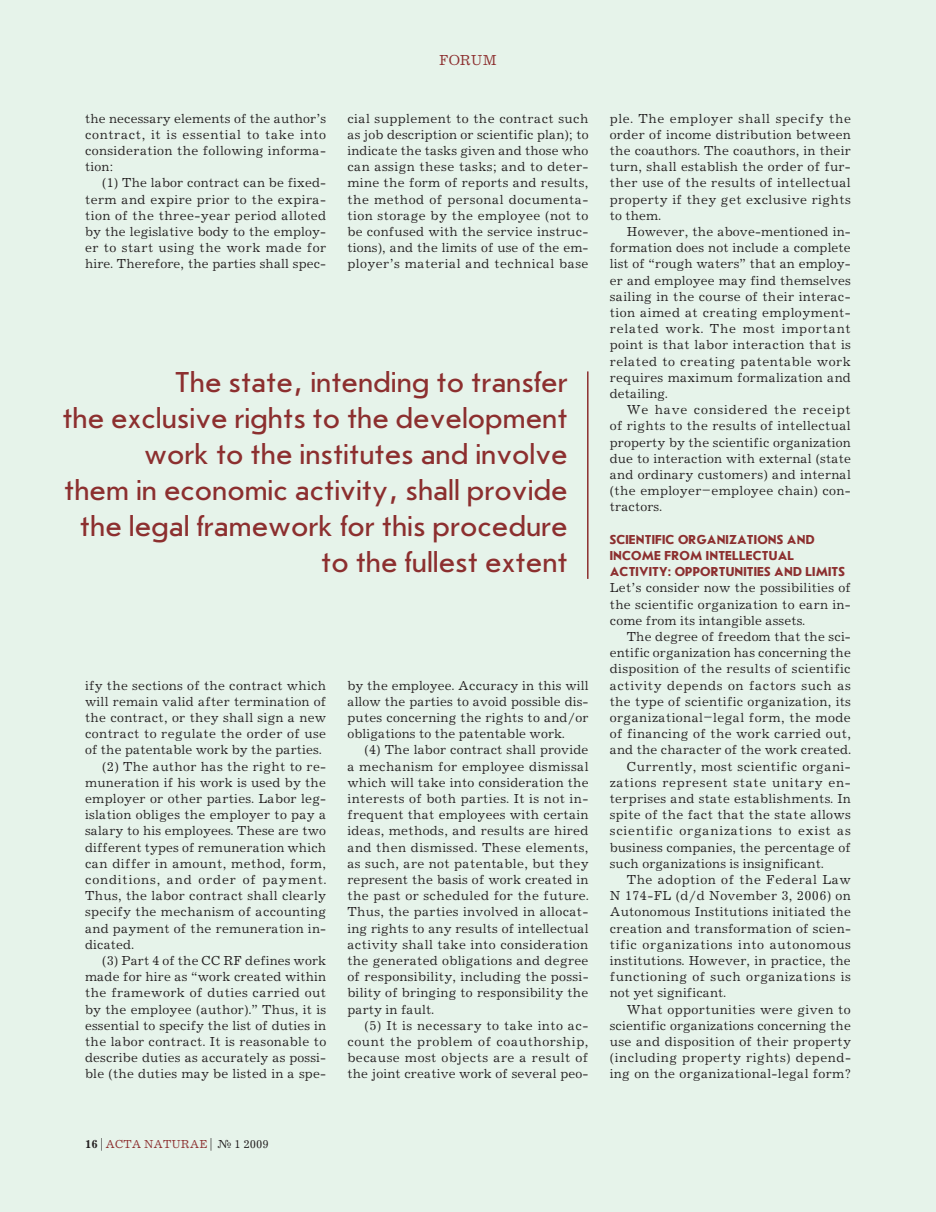
<style>
.page{position:relative;width:936px;height:1212px;background:#fff}
.page>*{position:absolute;margin:0;border:0;box-sizing:border-box;transform-origin:0 0}
.t1{font:30px/36px "Journal Sans C";color:#8c2f2f;text-align:right}
.t2{font:15px "Journal C";color:#8c2f2f}
.t3{font:13.5px/16.2px "Journal C";letter-spacing:.02em;color:#231f20;text-align:justify}
.t4{font:13.5px "Journal C";letter-spacing:.045em;color:#231f20}
.t5{font:700 13.5px "Journal Sans C";letter-spacing:.01em;color:#8c2f2f}
.t6{font:13.5px "Journal C";letter-spacing:.06em;color:#231f20}
.t7{font:13.5px "Journal C";letter-spacing:.04em;color:#231f20}
.t8{font:12px "Journal C";color:#8c2f2f}
.s1{font-weight:700;color:#231f20}
.s2{color:#231f20}
</style>
<div class="page">
<div style="left:0;top:0;width:914px;height:1212px;background:#e6f3ea"></div>
<div style="left:914px;top:0;width:21px;height:1212px;background:#e6f3ea"></div>
<hr style="left:587px;top:371px;width:1px;height:208px;background:#8c2f2f">
<p class="t3" style="left:85px;top:110px;width:242px">the necessary elements of the author’s contract, it is essential to take into consideration the following informa&shy;tion:</p>
<p class="t3" style="left:85px;top:175px;width:243px;text-indent:17px">(1) The labor contract can be fixed&shy;term and expire prior to the expira&shy;tion of the three-year period alloted by the legislative body to the employ&shy;er to start using the work made for hire. Therefore, the parties shall spec-</p>
<p class="t2" style="left:439px;top:52px;width:59px">FORUM</p>
<p class="t3" style="left:347px;top:110px;width:243px">cial supplement to the contract such as job description or scientific plan); to indicate the tasks given and those who can assign these tasks; and to deter&shy;mine the form of reports and results, the method of personal documenta&shy;tion storage by the employee (not to be confused with the service instruc&shy;tions), and the limits of use of the em&shy;ployer’s material and technical base</p>
<h1 class="t1" style="left:62px;top:365px;width:506px">The state, intending to transfer<br>the exclusive rights to the development work to the institutes and involve<br>them in economic activity, shall provide the legal framework for this procedure to the fullest extent</h1>
<p class="t3" style="left:85px;top:677px;width:242px">ify the sections of the contract which</p>
<p class="t3" style="left:85px;top:694px;width:243px">will remain valid after termination of</p>
<p class="t3" style="left:85px;top:710px;width:243px">the contract, or they shall sign a new</p>
<p class="t3" style="left:85px;top:726px;width:242px">contract to regulate the order of use</p>
<p class="t3" style="left:85px;top:742px;width:238px">of the patentable work by the parties.</p>
<p class="t3" style="left:102px;top:758px;width:226px">(2) The author has the right to re-</p>
<p class="t3" style="left:85px;top:775px;width:242px">muneration if his work is used by the</p>
<p class="t3" style="left:85px;top:791px;width:242px">employer or other parties. Labor leg-</p>
<p class="t3" style="left:85px;top:807px;width:242px">islation obliges the employer to pay a</p>
<p class="t3" style="left:85px;top:823px;width:242px">salary to his employees. These are two</p>
<p class="t3" style="left:85px;top:839px;width:242px">different types of remuneration which</p>
<p class="t3" style="left:85px;top:856px;width:242px">can differ in amount, method, form,</p>
<p class="t6" style="left:85px;top:872px;width:243px">conditions, and order of payment.</p>
<p class="t3" style="left:85px;top:888px;width:242px">Thus, the labor contract shall clearly</p>
<p class="t3" style="left:85px;top:904px;width:243px">specify the mechanism of accounting</p>
<p class="t3" style="left:85px;top:920px;width:242px">and payment of the remuneration in-</p>
<p class="t3" style="left:85px;top:937px;width:50px">dicated.</p>
<p class="t3" style="left:102px;top:953px;width:225px">(3) Part 4 of the CC RF defines work</p>
<p class="t3" style="left:85px;top:969px;width:242px">made for hire as “work created within</p>
<p class="t3" style="left:85px;top:985px;width:242px">the framework of duties carried out</p>
<p class="t3" style="left:85px;top:1001px;width:242px">by the employee (author).” Thus, it is</p>
<p class="t3" style="left:85px;top:1018px;width:242px">essential to specify the list of duties in</p>
<p class="t3" style="left:85px;top:1034px;width:243px">the labor contract. It is reasonable to</p>
<p class="t3" style="left:85px;top:1050px;width:242px">describe duties as accurately as possi-</p>
<p class="t3" style="left:85px;top:1066px;width:242px">ble (the duties may be listed in a spe-</p>
<p class="t3" style="left:347px;top:677px;width:243px">by the employee. Accuracy in this will allow the parties to avoid possible dis&shy;putes concerning the rights to and/or obligations to the patentable work.</p>
<p class="t3" style="left:347px;top:742px;width:243px;text-indent:17px">(4) The labor contract shall provide a mechanism for employee dismissal which will take into consideration the interests of both parties. It is not in&shy;frequent that employees with certain ideas, methods, and results are hired and then dismissed. These elements, as such, are not patentable, but they represent the basis of work created in the past or scheduled for the future.<br>Thus, the parties involved in allocat&shy;ing rights to any results of intellectual activity shall take into consideration the generated obligations and degree of responsibility, including the possi&shy;bility of bringing to responsibility the party in fault.</p>
<p class="t3" style="left:347px;top:1018px;width:242px;text-indent:17px">(5) It is necessary to take into ac&shy;count the problem of coauthorship, because most objects are a result of the joint creative work of several peo-</p>
<p class="t3" style="left:609px;top:110px;width:242px">ple. The employer shall specify the order of income distribution between the coauthors. The coauthors, in their turn, shall establish the order of fur&shy;ther use of the results of intellectual property if they get exclusive rights to them.</p>
<p class="t3" style="left:609px;top:224px;width:243px;text-indent:17px">However, the above-mentioned in&shy;formation does not include a complete list of “rough waters” that an employ&shy;er and employee may find themselves sailing in the course of their interac&shy;tion aimed at creating employment&shy;related work. The most important point is that labor interaction that is related to creating patentable work requires maximum formalization and detailing.</p>
<p class="t3" style="left:609px;top:402px;width:242px;text-indent:17px">We have considered the receipt of rights to the results of intellectual property by the scientific organization due to interaction with external (state and ordinary customers) and internal (the employer–employee chain) con&shy;tractors.</p>
<p class="t5" style="left:609px;top:532px;width:14px">SCIENTIFIC</p>
<p class="t5" style="left:678px;top:532px;width:20px">ORGANI</p>
<p class="t5" style="left:729px;top:532px;width:17px">ZATIONS</p>
<p class="t5" style="left:786px;top:532px;width:10px">AND</p>
<p class="t5" style="left:609px;top:548px;width:14px">INCOME</p>
<p class="t5" style="left:664px;top:548px;width:11px">FROM</p>
<p class="t5" style="left:706px;top:548px;width:12px">INTELLECT</p>
<p class="t5" style="left:768px;top:548px;width:18px">UAL</p>
<p class="t5" style="left:609px;top:565px;width:18px">ACTIVIT</p>
<p class="t5" style="left:659px;top:565px;width:35px">Y: OPPORT</p>
<p class="t5" style="left:725px;top:565px;width:16px">UNITIES</p>
<p class="t5" style="left:774px;top:565px;width:10px">AND</p>
<p class="t5" style="left:805px;top:565px;width:15px">LIMITS</p>
<p class="t3" style="left:609px;top:580px;width:242px">Let’s consider now the possibilities of the scientific organization to earn in&shy;come from its intangible assets.</p>
<p class="t3" style="left:626px;top:629px;width:225px">The degree of freedom that the sci-</p>
<p class="t3" style="left:609px;top:645px;width:242px">entific organization has concerning the</p>
<p class="t3" style="left:609px;top:661px;width:242px">disposition of the results of scientific</p>
<p class="t4" style="left:609px;top:678px;width:243px">activity depends on factors such as</p>
<p class="t3" style="left:609px;top:694px;width:243px">the type of scientific organization, its</p>
<p class="t3" style="left:609px;top:710px;width:242px">organizational–legal form, the mode</p>
<p class="t3" style="left:609px;top:726px;width:243px">of financing of the work carried out,</p>
<p class="t3" style="left:609px;top:742px;width:242px">and the character of the work created.</p>
<p class="t3" style="left:626px;top:758px;width:225px">Currently, most scientific organi-</p>
<p class="t4" style="left:609px;top:775px;width:242px">zations represent state unitary en-</p>
<p class="t3" style="left:609px;top:791px;width:243px">terprises and state establishments. In</p>
<p class="t3" style="left:609px;top:807px;width:242px">spite of the fact that the state allows</p>
<p class="t6" style="left:609px;top:824px;width:243px">scientific organizations to exist as</p>
<p class="t3" style="left:609px;top:839px;width:242px">business companies, the percentage of</p>
<p class="t3" style="left:609px;top:856px;width:215px">such organizations is insignificant.</p>
<p class="t7" style="left:626px;top:872px;width:225px">The adoption of the Federal Law</p>
<p class="t3" style="left:609px;top:888px;width:242px">N 174-FL (d/d November 3, 2006) on</p>
<p class="t3" style="left:609px;top:904px;width:243px">Autonomous Institutions initiated the</p>
<p class="t3" style="left:609px;top:920px;width:243px">creation and transformation of scien-</p>
<p class="t4" style="left:609px;top:937px;width:243px">tific organizations into autonomous</p>
<p class="t3" style="left:609px;top:953px;width:242px">institutions. However, in practice, the</p>
<p class="t7" style="left:609px;top:970px;width:243px">functioning of such organizations is</p>
<p class="t3" style="left:609px;top:985px;width:118px">not yet significant.</p>
<p class="t3" style="left:626px;top:1001px;width:225px">What opportunities were given to</p>
<p class="t3" style="left:609px;top:1018px;width:242px">scientific organizations concerning the</p>
<p class="t3" style="left:609px;top:1034px;width:243px">use and disposition of their property</p>
<p class="t3" style="left:609px;top:1050px;width:243px">(including property rights) depend-</p>
<p class="t3" style="left:609px;top:1066px;width:243px">ing on the organizational-legal form?</p>
<p class="t8" style="left:85px;top:1137px;width:185px"><span class="s1">16</span> <span class="s2">|</span> Acta naturae <span class="s2">| № 1 2009</span></p>
</div>
